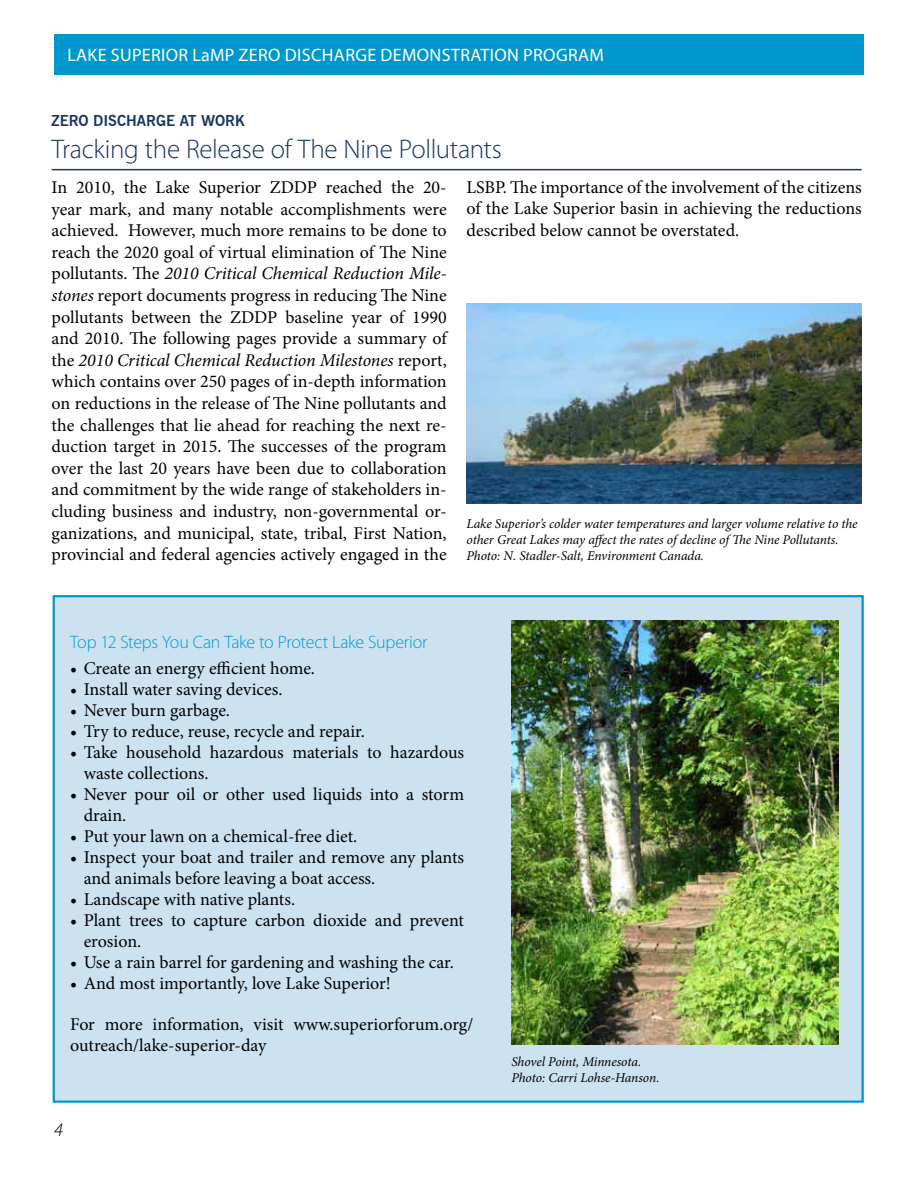
<style>
.page{position:relative;width:918px;height:1188px;background:#fff}
.page>*{position:absolute;margin:0;border:0;box-sizing:border-box;transform-origin:0 0}
.t1{font:300 27px "Myriad Pro";letter-spacing:-.01em;color:#193661}
.t2{font:italic 300 19.5px "Myriad Pro";color:#000}
.t3{font:18px/21.6px "Minion Pro";color:#000}
.t4{font:18px "Myriad Pro";letter-spacing:.02em;color:#fff}
.t5{font:300 18px "Myriad Pro";letter-spacing:-.015em;color:#0097ce}
.t6{font:700 15px "News Gothic BT";letter-spacing:-.01em;color:#193661}
.t7{font:italic 13.5px/16.2px "Minion Pro";letter-spacing:-.01em;color:#000}
.s1{font-style:italic}
</style>
<div class="page">
<div style="left:53px;top:595px;width:811px;height:508px;background:#cce2f1;border:2px solid #0097ce"></div>
<div style="left:54px;top:34px;width:810px;height:41px;background:#0097ce"></div>
<img style="left:511px;top:620px;width:327px;height:424px">
<hr style="left:52px;top:169px;width:810px;height:1px;background:#193661">
<img style="left:467px;top:303px;width:395px;height:200px">
<p class="t4" style="left:67px;top:44px;width:536px">LAKE SUPERIOR LAMP ZERO DISCHARGE DEMONSTRATION PROGRAM</p>
<p class="t6" style="left:52px;top:112px;width:195px">ZERO DISCHARGE AT WORK</p>
<h1 class="t1" style="left:52px;top:133px;width:452px">Tracking the Release of The Nine Pollutants</h1>
<p class="t3" style="left:52px;top:177px;width:397px;text-align:justify">In 2010, the Lake Superior ZDDP reached the 20- year mark, and many notable accomplishments were achieved. However, much more remains to be done to reach the 2020 goal of virtual elimination of The Nine pollutants. The <span class="s1">2010 Critical Chemical Reduction Mile&shy;stones</span> report documents progress in reducing The Nine pollutants between the ZDDP baseline year of 1990 and 2010. The following pages provide a summary of the <span class="s1">2010 Critical Chemical Reduction Milestones</span> report, which contains over 250 pages of in-depth information on reductions in the release of The Nine pollutants and the challenges that lie ahead for reaching the next re&shy;duction target in 2015. The successes of the program over the last 20 years have been due to collaboration and commitment by the wide range of stakeholders in&shy;cluding business and industry, non-governmental or&shy;ganizations, and municipal, state, tribal, First Nation, provincial and federal agencies actively engaged in the</p>
<p class="t3" style="left:467px;top:176px;width:397px;text-align:justify">LSBP. The importance of the involvement of the citizens of the Lake Superior basin in achieving the reductions described below cannot be overstated.</p>
<p class="t7" style="left:467px;top:515px;width:393px">Lake Superior’s colder water temperatures and larger volume relative to the other Great Lakes may affect the rates of decline of The Nine Pollutants.<br>Photo: N. Stadler-Salt, Environment Canada.</p>
<p class="t5" style="left:70px;top:631px;width:359px">Top 12 Steps You Can Take to Protect Lake Superior</p>
<p class="t3" style="left:70px;top:658px;width:246px">• Create an energy efficient home.</p>
<p class="t3" style="left:70px;top:679px;width:214px">• Install water saving devices.</p>
<p class="t3" style="left:70px;top:700px;width:161px">• Never burn garbage.</p>
<p class="t3" style="left:70px;top:721px;width:296px">• Try to reduce, reuse, recycle and repair.</p>
<p class="t3" style="left:84px;top:742px;width:382px;line-height:21px;text-indent:-14px">• Take household hazardous materials to hazardous waste collections.</p>
<p class="t3" style="left:84px;top:784px;width:382px;line-height:21px;text-indent:-14px">• Never pour oil or other used liquids into a storm drain.</p>
<p class="t3" style="left:70px;top:826px;width:289px">• Put your lawn on a chemical-free diet.</p>
<p class="t3" style="left:84px;top:847px;width:382px;line-height:21px;text-indent:-14px">• Inspect your boat and trailer and remove any plants and animals before leaving a boat access.</p>
<p class="t3" style="left:70px;top:889px;width:226px">• Landscape with native plants.</p>
<p class="t3" style="left:84px;top:910px;width:382px;line-height:21px;text-indent:-14px">• Plant trees to capture carbon dioxide and prevent erosion.</p>
<p class="t3" style="left:70px;top:952px;width:385px">• Use a rain barrel for gardening and washing the car.</p>
<p class="t3" style="left:70px;top:973px;width:322px">• And most importantly, love Lake Superior!</p>
<p class="t3" style="left:70px;top:1014px;width:405px;line-height:21px">For more information, visit www.superiorforum.org/ outreach/lake-superior-day</p>
<p class="t2" style="left:54px;top:1118px;width:11px">4</p>
<p class="t7" style="left:511px;top:1054px;width:150px">Shovel Point, Minnesota.<br>Photo: Carri Lohse-Hanson.</p>
</div>
